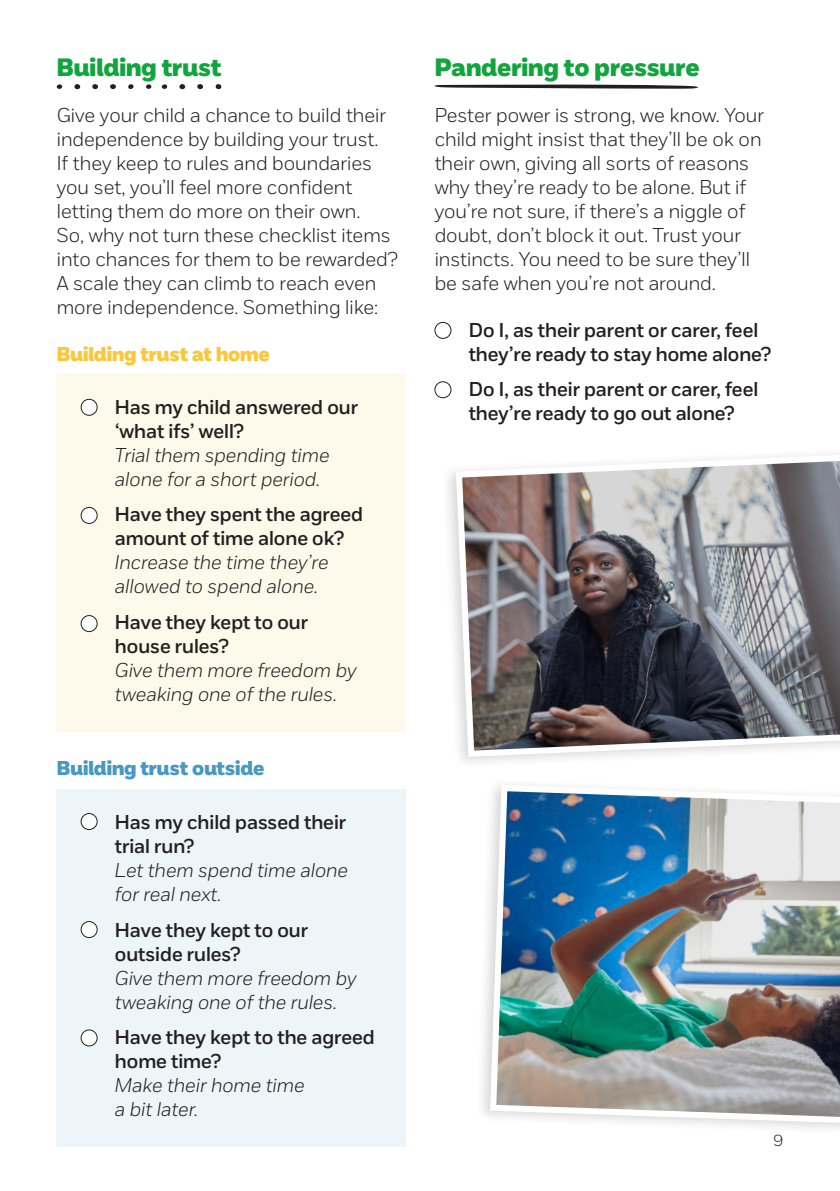
<style>
.page{position:relative;width:840px;height:1191px;background:#fff}
.page>*{position:absolute;margin:0;border:0;box-sizing:border-box;transform-origin:0 0}
.t1{font:25px "NSPCC Headline";color:#12a53e}
.t2{font:300 20px/24px "NSPCC";color:#231f20}
.t3{font:italic 300 20px/24px "NSPCC";color:#231f20}
.t4{font:600 20px/24px "NSPCC";color:#231f20}
.t5{font:20px "NSPCC Headline";color:#4799c3}
.t6{font:20px "NSPCC Headline";color:#fcc636}
.t7{font:300 16px "NSPCC";color:#231f20}
.s1{font-weight:600;font-style:normal}
.s2{font-weight:300;font-style:italic}
</style>
<div class="page">
<div style="left:57px;top:374px;width:348px;height:357px;background:#fff9eb"></div>
<div style="left:57px;top:789px;width:348px;height:357px;background:#edf5f9"></div>
<svg style="left:74px;top:84px;width:6px;height:5px"></svg>
<svg style="left:92px;top:84px;width:6px;height:5px"></svg>
<svg style="left:110px;top:84px;width:6px;height:5px"></svg>
<svg style="left:128px;top:84px;width:5px;height:5px"></svg>
<svg style="left:57px;top:84px;width:5px;height:5px"></svg>
<svg style="left:146px;top:84px;width:5px;height:5px"></svg>
<svg style="left:179px;top:84px;width:6px;height:5px"></svg>
<svg style="left:197px;top:84px;width:6px;height:5px"></svg>
<svg style="left:162px;top:84px;width:5px;height:5px"></svg>
<svg style="left:215px;top:84px;width:6px;height:5px"></svg>
<svg style="left:434px;top:84px;width:263px;height:5px"></svg>
<div style="left:434px;top:381px;width:17px;height:17px;border:1px solid #231f20;border-radius:8px"></div>
<div style="left:434px;top:322px;width:17px;height:17px;border:1px solid #231f20;border-radius:50%"></div>
<div style="left:81px;top:399px;width:16px;height:16px;background:#fff;border-radius:50%"></div>
<div style="left:81px;top:399px;width:16px;height:16px;border:1px solid #231f20;border-radius:50%"></div>
<div style="left:81px;top:507px;width:16px;height:16px;background:#fff;border-radius:50%"></div>
<div style="left:81px;top:507px;width:16px;height:17px;border:1px solid #231f20;border-radius:50%"></div>
<div style="left:81px;top:615px;width:16px;height:16px;background:#fff;border-radius:50%"></div>
<div style="left:81px;top:615px;width:16px;height:17px;border:1px solid #231f20;border-radius:50%"></div>
<div style="left:81px;top:813px;width:16px;height:16px;background:#fff;border-radius:50%"></div>
<div style="left:81px;top:813px;width:16px;height:16px;border:1px solid #231f20;border-radius:50%"></div>
<div style="left:81px;top:921px;width:16px;height:16px;background:#fff;border-radius:50%"></div>
<div style="left:81px;top:921px;width:16px;height:16px;border:1px solid #231f20;border-radius:50%"></div>
<div style="left:81px;top:1030px;width:16px;height:16px;background:#fff;border-radius:50%"></div>
<div style="left:81px;top:1029px;width:16px;height:17px;border:1px solid #231f20;border-radius:50%"></div>
<svg style="left:452px;top:454px;width:387px;height:306px;background:#858387"></svg>
<img style="left:486px;top:786px;width:353px;height:343px">
<p class="t1" style="left:57px;top:51px;width:166px">Building trust</p>
<p class="t2" style="left:57px;top:103px;width:342px">Give your child a chance to build their independence by building your trust.<br>If they keep to rules and boundaries you set, you’ll feel more confident letting them do more on their own.<br>So, why not turn these checklist items into chances for them to be rewarded?<br>A scale they can climb to reach even more independence. Something like:</p>
<p class="t6" style="left:57px;top:341px;width:214px">Building trust at home</p>
<p class="t3" style="left:115px;top:395px;width:244px;text-indent:-34px"><span class="s1">• Has my child answered our ‘what ifs’ well?<br></span>Trial them spending time alone for a short period.</p>
<p class="t4" style="left:115px;top:502px;width:249px;text-indent:-34px">• Have they spent the agreed amount of time alone ok?<br><span class="s2">Increase the time they’re allowed to spend alone.</span></p>
<p class="t3" style="left:115px;top:609px;width:243px;text-indent:-34px"><span class="s1">• Have they kept to our house rules?<br></span>Give them more freedom by tweaking one of the rules.</p>
<p class="t5" style="left:57px;top:756px;width:209px">Building trust outside</p>
<p class="t3" style="left:115px;top:810px;width:234px;text-indent:-34px"><span class="s1">• Has my child passed their trial run?<br></span>Let them spend time alone for real next.</p>
<p class="t3" style="left:115px;top:917px;width:243px;text-indent:-34px"><span class="s1">• Have they kept to our outside rules?<br></span>Give them more freedom by tweaking one of the rules.</p>
<p class="t4" style="left:115px;top:1025px;width:261px;text-indent:-34px">• Have they kept to the agreed home time?<br><span class="s2">Make their home time<br>a bit later.</span></p>
<p class="t1" style="left:434px;top:51px;width:266px">Pandering to pressure</p>
<p class="t2" style="left:434px;top:103px;width:330px">Pester power is strong, we know. Your child might insist that they’ll be ok on their own, giving all sorts of reasons why they’re ready to be alone. But if you’re not sure, if there’s a niggle of doubt, don’t block it out. Trust your instincts. You need to be sure they’ll be safe when you’re not around.</p>
<p class="t4" style="left:468px;top:318px;width:303px;text-indent:-34px">• Do I, as their parent or carer, feel they’re ready to stay home alone?</p>
<p class="t4" style="left:434px;top:377px;width:325px;text-align:center">• Do I, as their parent or carer, feel they’re ready to go out alone?</p>
<p class="t7" style="left:773px;top:1131px;width:11px">9</p>
</div>
